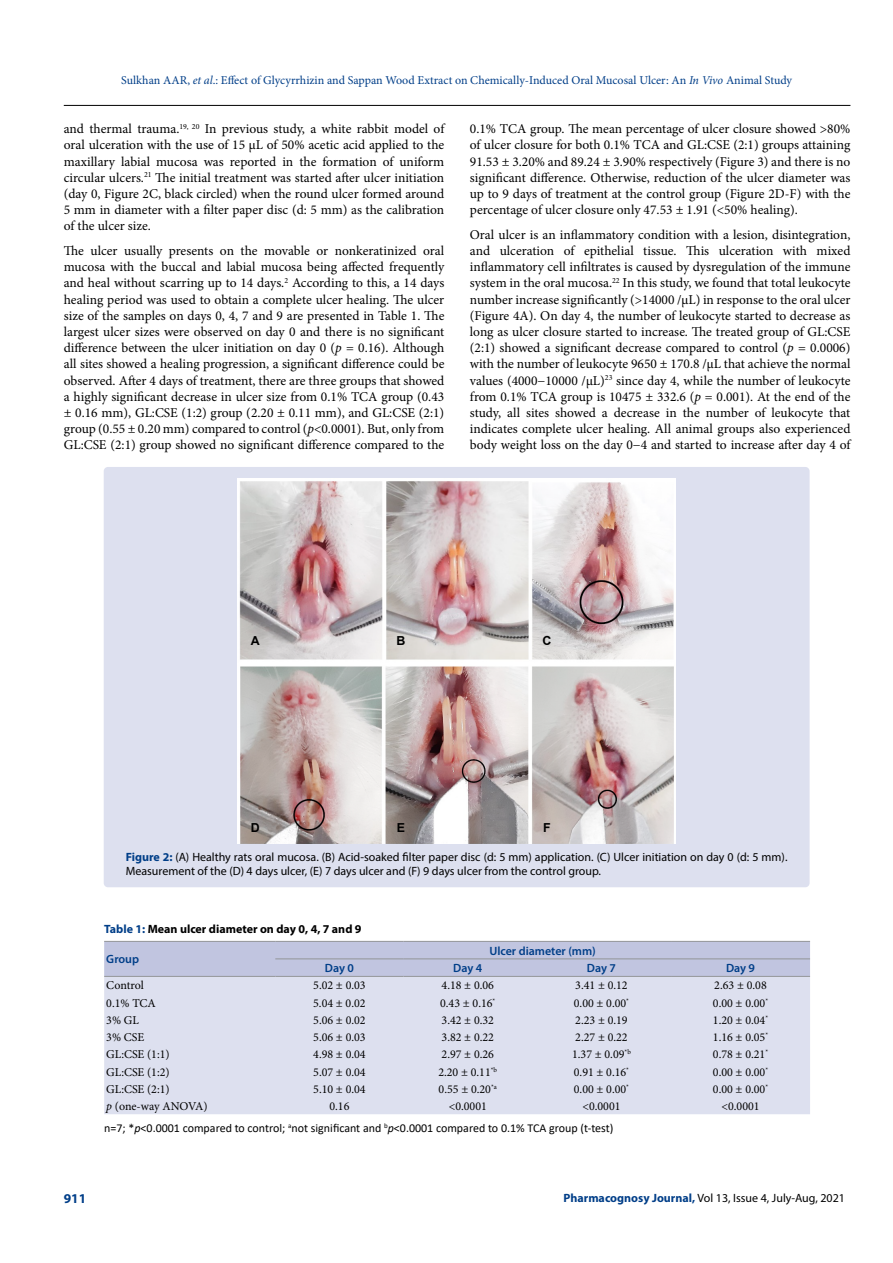
<style>
.page{position:relative;width:893px;height:1263px;background:#fff}
.page>*{position:absolute;margin:0;border:0;box-sizing:border-box;transform-origin:0 0}
.t1{font:13.5px/16.2px "Minion Pro";color:#000;text-align:justify}
.t2{font:700 13.5px "Myriad Pro";color:#003e88}
.t3{font:700 12.45px "Arial";color:#000}
.t4{font:12px "Minion Pro";color:#000}
.t5{font:12px/14.4px "Myriad Pro";color:#000}
.t6{font:12px "Minion Pro";color:#003e88}
.t7{font:12px "Calibri";color:#000}
.t8{font:600 12px "Myriad Pro";color:#003e88}
.t9{font:700 12px "Myriad Pro";color:#000}
.s1{font-style:italic}
.s2{font-weight:700;color:#003e88}
.s3{color:#003e88}
</style>
<div class="page">
<hr style="left:64px;top:105px;width:786px;height:1px;background:#000">
<div style="left:104px;top:467px;width:706px;height:420px;background:#dde0ef;border-radius:4px"></div>
<img style="left:238px;top:479px;width:437px;height:364px">
<img style="left:241px;top:633px;width:29px;height:20px">
<img style="left:387px;top:633px;width:29px;height:20px">
<img style="left:532px;top:633px;width:29px;height:20px">
<img style="left:241px;top:820px;width:29px;height:20px">
<img style="left:387px;top:820px;width:29px;height:20px">
<img style="left:532px;top:820px;width:29px;height:20px">
<div style="left:104px;top:942px;width:706px;height:34px;background:#c1c5e0"></div>
<div style="left:104px;top:977px;width:706px;height:137px;background:#dde0ef"></div>
<hr style="left:275px;top:958px;width:129px;height:1px;background:#939598">
<hr style="left:404px;top:958px;width:128px;height:1px;background:#939598">
<hr style="left:532px;top:958px;width:139px;height:1px;background:#939598">
<hr style="left:671px;top:958px;width:139px;height:1px;background:#939598">
<hr style="left:104px;top:941px;width:171px;height:1px;background:#939598">
<hr style="left:275px;top:941px;width:129px;height:1px;background:#939598">
<hr style="left:404px;top:941px;width:128px;height:1px;background:#939598">
<hr style="left:532px;top:941px;width:139px;height:1px;background:#939598">
<hr style="left:671px;top:941px;width:139px;height:1px;background:#939598">
<hr style="left:104px;top:976px;width:171px;height:1px;background:#939598">
<hr style="left:275px;top:976px;width:129px;height:1px;background:#939598">
<hr style="left:404px;top:976px;width:128px;height:1px;background:#939598">
<hr style="left:532px;top:976px;width:139px;height:1px;background:#939598">
<hr style="left:671px;top:976px;width:139px;height:1px;background:#939598">
<p class="t6" style="left:121px;top:72px;width:672px">Sulkhan AAR, <span class="s1">et al</span>.: Effect of Glycyrrhizin and Sappan Wood Extract on Chemically-Induced Oral Mucosal Ulcer: An <span class="s1">In Vivo</span> Animal Study</p>
<p class="t1" style="left:64px;top:121px;width:382px">and thermal trauma.<sup>19,</sup> <sup>20</sup> In previous study, a white rabbit model of oral ulceration with the use of 15 μL of 50% acetic acid applied to the maxillary labial mucosa was reported in the formation of uniform circular ulcers.<sup>21</sup> The initial treatment was started after ulcer initiation (day 0, Figure 2C, black circled) when the round ulcer formed around 5 mm in diameter with a filter paper disc (d: 5 mm) as the calibration of the ulcer size.</p>
<p class="t1" style="left:64px;top:243px;width:382px">The ulcer usually presents on the movable or nonkeratinized oral mucosa with the buccal and labial mucosa being affected frequently and heal without scarring up to 14 days.<sup>2</sup> According to this, a 14 days healing period was used to obtain a complete ulcer healing. The ulcer size of the samples on days 0, 4, 7 and 9 are presented in Table 1. The largest ulcer sizes were observed on day 0 and there is no significant difference between the ulcer initiation on day 0 (<span class="s1">p</span> = 0.16). Although all sites showed a healing progression, a significant difference could be observed. After 4 days of treatment, there are three groups that showed a highly significant decrease in ulcer size from 0.1% TCA group (0.43 ± 0.16 mm), GL:CSE (1:2) group (2.20 ± 0.11 mm), and GL:CSE (2:1) group (0.55 ± 0.20 mm) compared to control (<span class="s1">p</span>&lt;0.0001). But, only from GL:CSE (2:1) group showed no significant difference compared to the</p>
<p class="t1" style="left:470px;top:121px;width:382px">0.1% TCA group. The mean percentage of ulcer closure showed &gt;80% of ulcer closure for both 0.1% TCA and GL:CSE (2:1) groups attaining 91.53 ± 3.20% and 89.24 ± 3.90% respectively (Figure 3) and there is no significant difference. Otherwise, reduction of the ulcer diameter was up to 9 days of treatment at the control group (Figure 2D-F) with the percentage of ulcer closure only 47.53 ± 1.91 (&lt;50% healing).</p>
<p class="t1" style="left:470px;top:226px;width:382px">Oral ulcer is an inflammatory condition with a lesion, disintegration, and ulceration of epithelial tissue. This ulceration with mixed inflammatory cell infiltrates is caused by dysregulation of the immune system in the oral mucosa.<sup>22</sup> In this study, we found that total leukocyte number increase significantly (&gt;14000 /μL) in response to the oral ulcer (Figure 4A). On day 4, the number of leukocyte started to decrease as long as ulcer closure started to increase. The treated group of GL:CSE (2:1) showed a significant decrease compared to control (<span class="s1">p</span> = 0.0006) with the number of leukocyte 9650 ± 170.8 /μL that achieve the normal values (4000−10000 /μL)<sup>23</sup> since day 4, while the number of leukocyte from 0.1% TCA group is 10475 ± 332.6 (<span class="s1">p</span> = 0.001). At the end of the study, all sites showed a decrease in the number of leukocyte that indicates complete ulcer healing. All animal groups also experienced body weight loss on the day 0−4 and started to increase after day 4 of</p>
<p class="t3" style="left:251px;top:631px;width:10px">A</p>
<p class="t3" style="left:397px;top:631px;width:10px">B</p>
<p class="t3" style="left:542px;top:631px;width:10px">C</p>
<p class="t3" style="left:251px;top:819px;width:10px">D</p>
<p class="t3" style="left:397px;top:819px;width:10px">E</p>
<p class="t3" style="left:543px;top:819px;width:9px">F</p>
<p class="t5" style="left:126px;top:850px;width:663px"><span class="s2">Figure 2:</span> (A) Healthy rats oral mucosa. (B) Acid-soaked filter paper disc (d: 5 mm) application. (C) Ulcer initiation on day 0 (d: 5 mm).<br>Measurement of the (D) 4 days ulcer, (E) 7 days ulcer and (F) 9 days ulcer from the control group.</p>
<p class="t9" style="left:104px;top:921px;width:259px"><span class="s3">Table 1:</span> Mean ulcer diameter on day 0, 4, 7 and 9</p>
<p class="t8" style="left:106px;top:952px;width:34px">Group</p>
<p class="t8" style="left:489px;top:943px;width:108px">Ulcer diameter (mm)</p>
<p class="t8" style="left:325px;top:960px;width:31px">Day 0</p>
<p class="t8" style="left:453px;top:960px;width:31px">Day 4</p>
<p class="t8" style="left:587px;top:960px;width:31px">Day 7</p>
<p class="t8" style="left:726px;top:960px;width:31px">Day 9</p>
<p class="t4" style="left:106px;top:977px;width:39px">Control</p>
<p class="t4" style="left:313px;top:977px;width:54px">5.02 ± 0.03</p>
<p class="t4" style="left:442px;top:977px;width:54px">4.18 ± 0.06</p>
<p class="t4" style="left:575px;top:977px;width:54px">3.41 ± 0.12</p>
<p class="t4" style="left:714px;top:977px;width:54px">2.63 ± 0.08</p>
<p class="t4" style="left:106px;top:995px;width:51px">0.1% TCA</p>
<p class="t4" style="left:313px;top:995px;width:54px">5.04 ± 0.02</p>
<p class="t4" style="left:440px;top:995px;width:57px">0.43 ± 0.16<sup>*</sup></p>
<p class="t4" style="left:574px;top:995px;width:57px">0.00 ± 0.00<sup>*</sup></p>
<p class="t4" style="left:713px;top:995px;width:57px">0.00 ± 0.00<sup>*</sup></p>
<p class="t4" style="left:106px;top:1012px;width:34px">3% GL</p>
<p class="t4" style="left:313px;top:1012px;width:54px">5.06 ± 0.02</p>
<p class="t4" style="left:442px;top:1012px;width:54px">3.42 ± 0.32</p>
<p class="t4" style="left:575px;top:1012px;width:54px">2.23 ± 0.19</p>
<p class="t4" style="left:713px;top:1012px;width:57px">1.20 ± 0.04<sup>*</sup></p>
<p class="t4" style="left:106px;top:1029px;width:39px">3% CSE</p>
<p class="t4" style="left:313px;top:1029px;width:54px">5.06 ± 0.03</p>
<p class="t4" style="left:442px;top:1029px;width:54px">3.82 ± 0.22</p>
<p class="t4" style="left:575px;top:1029px;width:54px">2.27 ± 0.22</p>
<p class="t4" style="left:713px;top:1029px;width:57px">1.16 ± 0.05<sup>*</sup></p>
<p class="t4" style="left:106px;top:1046px;width:65px">GL:CSE (1:1)</p>
<p class="t4" style="left:313px;top:1046px;width:54px">4.98 ± 0.04</p>
<p class="t4" style="left:442px;top:1046px;width:54px">2.97 ± 0.26</p>
<p class="t4" style="left:572px;top:1046px;width:60px">1.37 ± 0.09<sup>*b</sup></p>
<p class="t4" style="left:713px;top:1046px;width:57px">0.78 ± 0.21<sup>*</sup></p>
<p class="t4" style="left:106px;top:1064px;width:65px">GL:CSE (1:2)</p>
<p class="t4" style="left:313px;top:1064px;width:54px">5.07 ± 0.04</p>
<p class="t4" style="left:438px;top:1064px;width:60px">2.20 ± 0.11<sup>*b</sup></p>
<p class="t4" style="left:574px;top:1064px;width:57px">0.91 ± 0.16<sup>*</sup></p>
<p class="t4" style="left:713px;top:1064px;width:57px">0.00 ± 0.00<sup>*</sup></p>
<p class="t4" style="left:106px;top:1081px;width:65px">GL:CSE (2:1)</p>
<p class="t4" style="left:313px;top:1081px;width:54px">5.10 ± 0.04</p>
<p class="t4" style="left:439px;top:1081px;width:60px">0.55 ± 0.20<sup>*a</sup></p>
<p class="t4" style="left:574px;top:1081px;width:57px">0.00 ± 0.00<sup>*</sup></p>
<p class="t4" style="left:713px;top:1081px;width:57px">0.00 ± 0.00<sup>*</sup></p>
<p class="t4" style="left:106px;top:1098px;width:103px"><span class="s1">p</span> (one-way ANOVA)</p>
<p class="t4" style="left:329px;top:1098px;width:22px">0.16</p>
<p class="t4" style="left:449px;top:1098px;width:40px">&lt;0.0001</p>
<p class="t4" style="left:582px;top:1098px;width:40px">&lt;0.0001</p>
<p class="t4" style="left:721px;top:1098px;width:40px">&lt;0.0001</p>
<p class="t7" style="left:104px;top:1119px;width:511px">n=7; *<span class="s1">p</span>&lt;0.0001 compared to control; <sup>a</sup>not significant and <sup>b</sup><span class="s1">p</span>&lt;0.0001 compared to 0.1% TCA group (t-test)</p>
<p class="t2" style="left:64px;top:1189px;width:24px">911</p>
<p class="t5" style="left:563px;top:1190px;width:283px"><span class="s2">Pharmacognosy Journal,</span> Vol 13, Issue 4, July-Aug, 2021</p>
</div>
